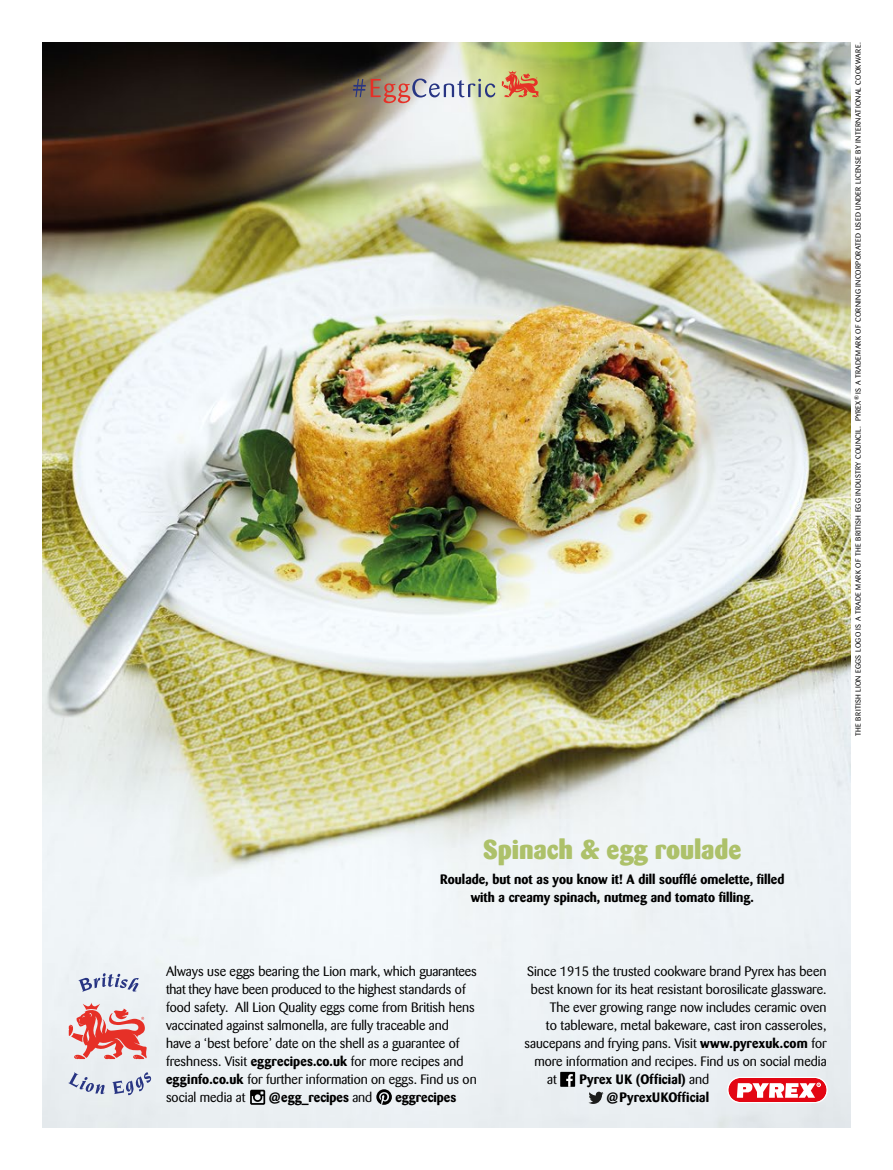
<style>
.page{position:relative;width:893px;height:1170px;background:#fff}
.page>*{position:absolute;margin:0;border:0;box-sizing:border-box;transform-origin:0 0}
.recipe_head2{font:800 27px "Barmeno BQ";color:#adc16a}
.Bodycopy{font:13.5px/18px "Barmeno BQ";color:#000}
.ingredients{font:700 13.5px/18px "Barmeno BQ";color:#000;text-align:center}
.Bodycopy-2{font:700 13.5px/18px "Barmeno BQ";letter-spacing:.01em;color:#000;text-align:right}
.portions{font:7.5px "Barmeno BQ";letter-spacing:.04em;color:#000}
.s1{font-weight:700}
.s2{font-weight:400}
</style>
<div class="page">
<img style="left:43px;top:43px;width:807px;height:1084px">
<svg style="left:727px;top:1076px;width:101px;height:26px"></svg>
<svg style="left:69px;top:1002px;width:79px;height:57px;background:#e89c99"></svg>
<svg style="left:68px;top:1072px;width:37px;height:22px"></svg>
<svg style="left:112px;top:1072px;width:39px;height:22px"></svg>
<svg style="left:78px;top:973px;width:61px;height:18px"></svg>
<svg style="left:353px;top:79px;width:142px;height:24px"></svg>
<svg style="left:502px;top:71px;width:37px;height:26px"></svg>
<svg style="left:250px;top:1089px;width:15px;height:15px"></svg>
<svg style="left:376px;top:1089px;width:16px;height:15px"></svg>
<div style="left:560px;top:1071px;width:15px;height:15px;background:#000"></div>
<svg style="left:566px;top:1074px;width:7px;height:12px"></svg>
<svg style="left:588px;top:1091px;width:15px;height:12px"></svg>
<p class="portions" style="left:854px;top:735px;width:694px;rotate:-90deg">THE BRITISH LION EGGS LOGO IS A TRADE MARK OF THE BRITISH EGG INDUSTRY COUNCIL. PYREX<sup>®</sup> IS A TRADEMARK OF CORNING INCORPORATED USED UNDER LICENSE BY INTERNATIONAL COOKWARE.</p>
<p class="recipe_head2" style="left:483px;top:832px;width:260px">Spinach &amp; egg roulade</p>
<p class="ingredients" style="left:440px;top:869px;width:346px">Roulade, but not as you know it! A dill soufflé omelette, filled with a creamy spinach, nutmeg and tomato filling.</p>
<p class="Bodycopy" style="left:166px;top:962px;width:312px">Always use eggs bearing the Lion mark, which guarantees that they have been produced to the highest standards of food safety. All Lion Quality eggs come from British hens vaccinated against salmonella, are fully traceable and have a ‘best before’ date on the shell as a guarantee of freshness. Visit <span class="s1">eggrecipes.co.uk</span> for more recipes and <span class="s1">egginfo.co.uk</span> for further information on eggs. Find us on social media at</p>
<p class="Bodycopy-2" style="left:269px;top:1087px;width:105px">@egg_recipes <span class="s2">and</span></p>
<p class="Bodycopy-2" style="left:395px;top:1087px;width:63px">eggrecipes</p>
<p class="Bodycopy" style="left:527px;top:962px;width:301px">Since 1915 the trusted cookware brand Pyrex has been</p>
<p class="Bodycopy" style="left:531px;top:980px;width:297px">best known for its heat resistant borosilicate glassware.</p>
<p class="Bodycopy" style="left:550px;top:998px;width:278px">The ever growing range now includes ceramic oven</p>
<p class="Bodycopy" style="left:546px;top:1016px;width:282px">to tableware, metal bakeware, cast iron casseroles,</p>
<p class="Bodycopy" style="left:524px;top:1034px;width:304px">saucepans and frying pans. Visit <span class="s1">www.pyrexuk.com</span> for</p>
<p class="Bodycopy" style="left:534px;top:1052px;width:294px">more information and recipes. Find us on social media</p>
<p class="Bodycopy" style="left:547px;top:1070px;width:11px">at</p>
<p class="Bodycopy-2" style="left:579px;top:1069px;width:131px">Pyrex UK (Official) <span class="s2">and </span>@PyrexUKOfficial</p>
</div>
